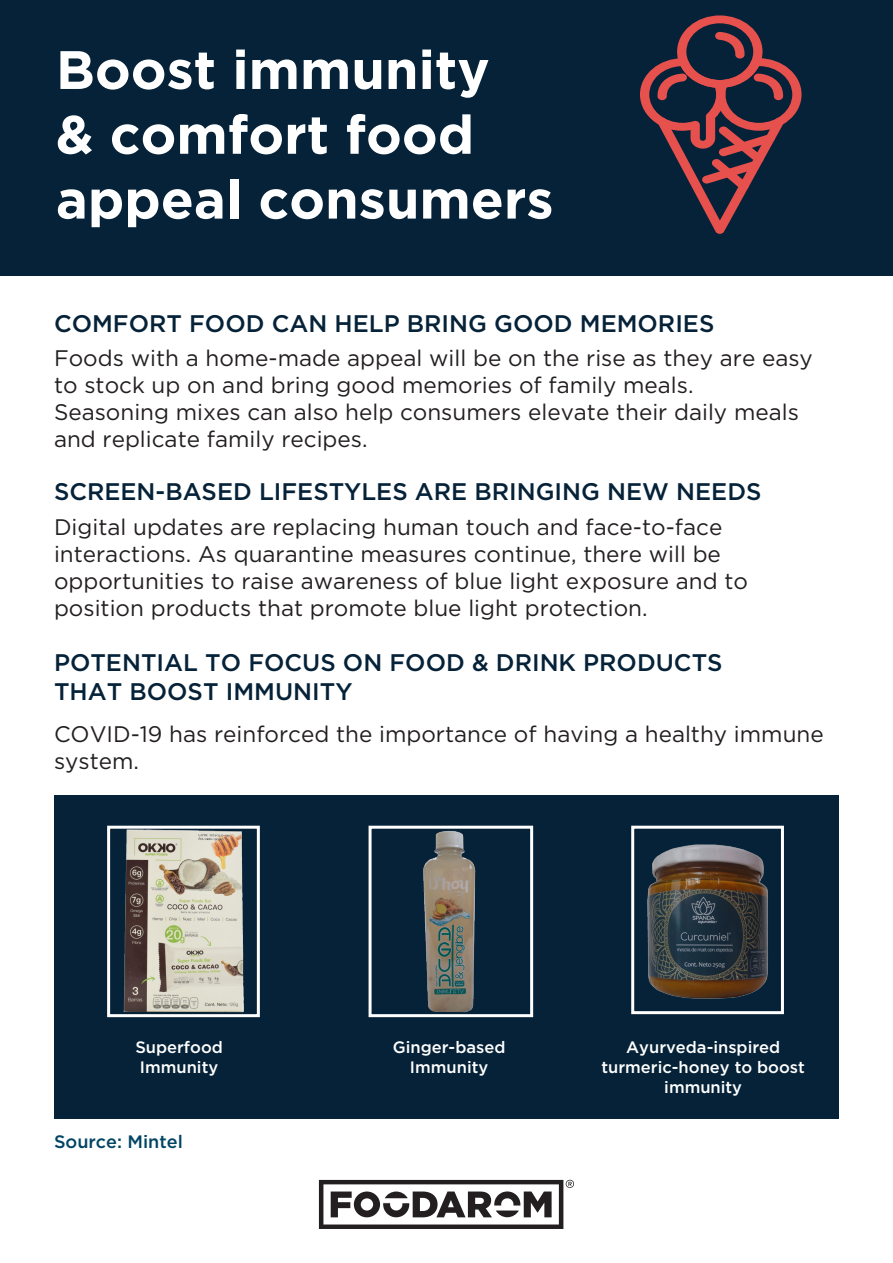
<style>
.page{position:relative;width:893px;height:1263px;background:#fff}
.page>*{position:absolute;margin:0;border:0;box-sizing:border-box;transform-origin:0 0}
.t1{font:700 54px/64.8px "Gotham";color:#fff}
.t2{font:500 24px/28.8px "Gotham";color:#052238}
.t3{font:22.5px/27px "Gotham";color:#231f20}
.t4{font:500 18px "Gotham";color:#014564}
.t5{font:500 16.5px/19.8px "Gotham";color:#fff;text-align:center}
</style>
<div class="page">
<div style="left:0;top:0;width:893px;height:275px;background:#052238"></div>
<svg style="left:319px;top:1180px;width:255px;height:49px"></svg>
<svg style="left:640px;top:15px;width:162px;height:219px"></svg>
<div style="left:54px;top:795px;width:784px;height:323px;background:#052238"></div>
<img style="left:123px;top:830px;width:121px;height:183px">
<div style="left:107px;top:826px;width:153px;height:191px;border:3px solid #fff"></div>
<img style="left:423px;top:830px;width:53px;height:183px">
<div style="left:369px;top:826px;width:164px;height:191px;border:3px solid #fff"></div>
<img style="left:647px;top:844px;width:121px;height:155px">
<div style="left:631px;top:826px;width:153px;height:188px;border:3px solid #fff"></div>
<p class="t1" style="left:56px;top:36px;width:499px">Boost immunity<br>&amp; comfort food appeal consumers</p>
<p class="t2" style="left:54px;top:308px;width:662px">COMFORT FOOD CAN HELP BRING GOOD MEMORIES</p>
<p class="t3" style="left:54px;top:344px;width:760px">Foods with a home-made appeal will be on the rise as they are easy to stock up on and bring good memories of family meals.<br>Seasoning mixes can also help consumers elevate their daily meals and replicate family recipes.</p>
<p class="t2" style="left:54px;top:476px;width:709px">SCREEN-BASED LIFESTYLES ARE BRINGING NEW NEEDS</p>
<p class="t3" style="left:54px;top:513px;width:695px">Digital updates are replacing human touch and face-to-face interactions. As quarantine measures continue, there will be opportunities to raise awareness of blue light exposure and to position products that promote blue light protection.</p>
<p class="t2" style="left:54px;top:648px;width:670px">POTENTIAL TO FOCUS ON FOOD &amp; DRINK PRODUCTS<br>THAT BOOST IMMUNITY</p>
<p class="t3" style="left:54px;top:720px;width:771px">COVID-19 has reinforced the importance of having a healthy immune system.</p>
<p class="t5" style="left:135px;top:1037px;width:89px">Superfood</p>
<p class="t5" style="left:140px;top:1057px;width:80px">Immunity</p>
<p class="t4" style="left:54px;top:1131px;width:130px">Source: Mintel</p>
<p class="t5" style="left:393px;top:1037px;width:114px">Ginger-based</p>
<p class="t5" style="left:410px;top:1057px;width:80px">Immunity</p>
<p class="t5" style="left:601px;top:1037px;width:205px">Ayurveda-inspired turmeric-honey to boost immunity</p>
</div>
